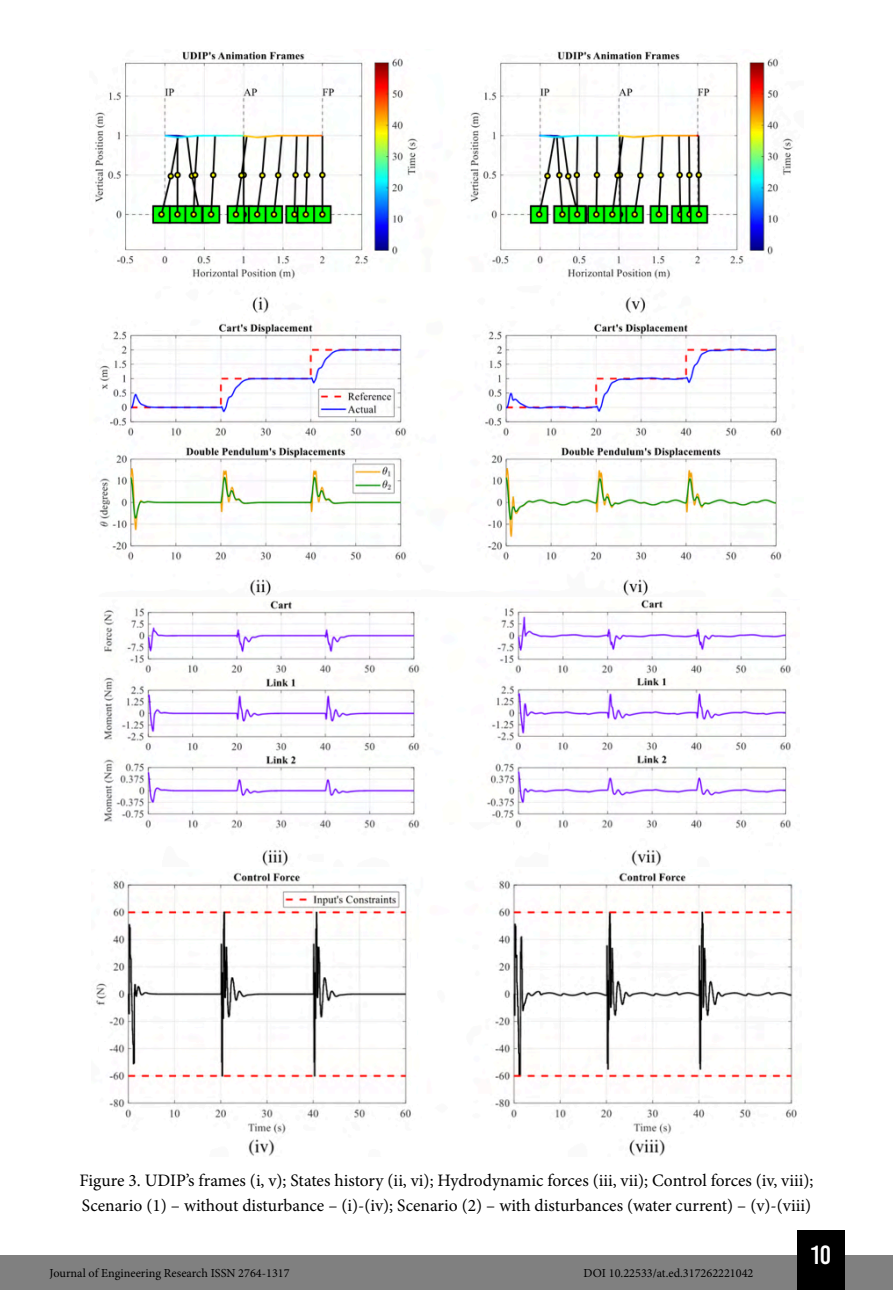
<style>
.page{position:relative;width:893px;height:1290px;background:#fff}
.page>*{position:absolute;margin:0;border:0;box-sizing:border-box;transform-origin:0 0}
.t1{font:26.25px "Bebas Kai";color:#fff}
.Info_Imagem{font:17.5px/24.5px "Minion Pro";color:#000}
.t2{font:12.25px "Minion Pro";color:#000}
</style>
<div class="page">
<div style="left:0;top:1255px;width:893px;height:35px;background:#808080"></div>
<div style="left:797px;top:1230px;width:48px;height:60px;background:#000"></div>
<img style="left:95px;top:51px;width:698px;height:545px">
<img style="left:104px;top:600px;width:687px;height:266px">
<img style="left:96px;top:872px;width:701px;height:284px">
<p class="Info_Imagem" style="left:79px;top:1168px;width:736px">Figure 3. UDIP’s frames (i, v); States history (ii, vi); Hydrodynamic forces (iii, vii); Control forces (iv, viii);<br>Scenario (1) – without disturbance – (i)-(iv); Scenario (2) – with disturbances (water current) – (v)-(viii)</p>
<p class="t2" style="left:50px;top:1265px;width:242px">Journal of Engineering Research ISSN 2764-1317</p>
<p class="t2" style="left:584px;top:1265px;width:171px">DOI 10.22533/at.ed.317262221042</p>
<h1 class="t1" style="left:811px;top:1241px;width:22px">10</h1>
</div>
